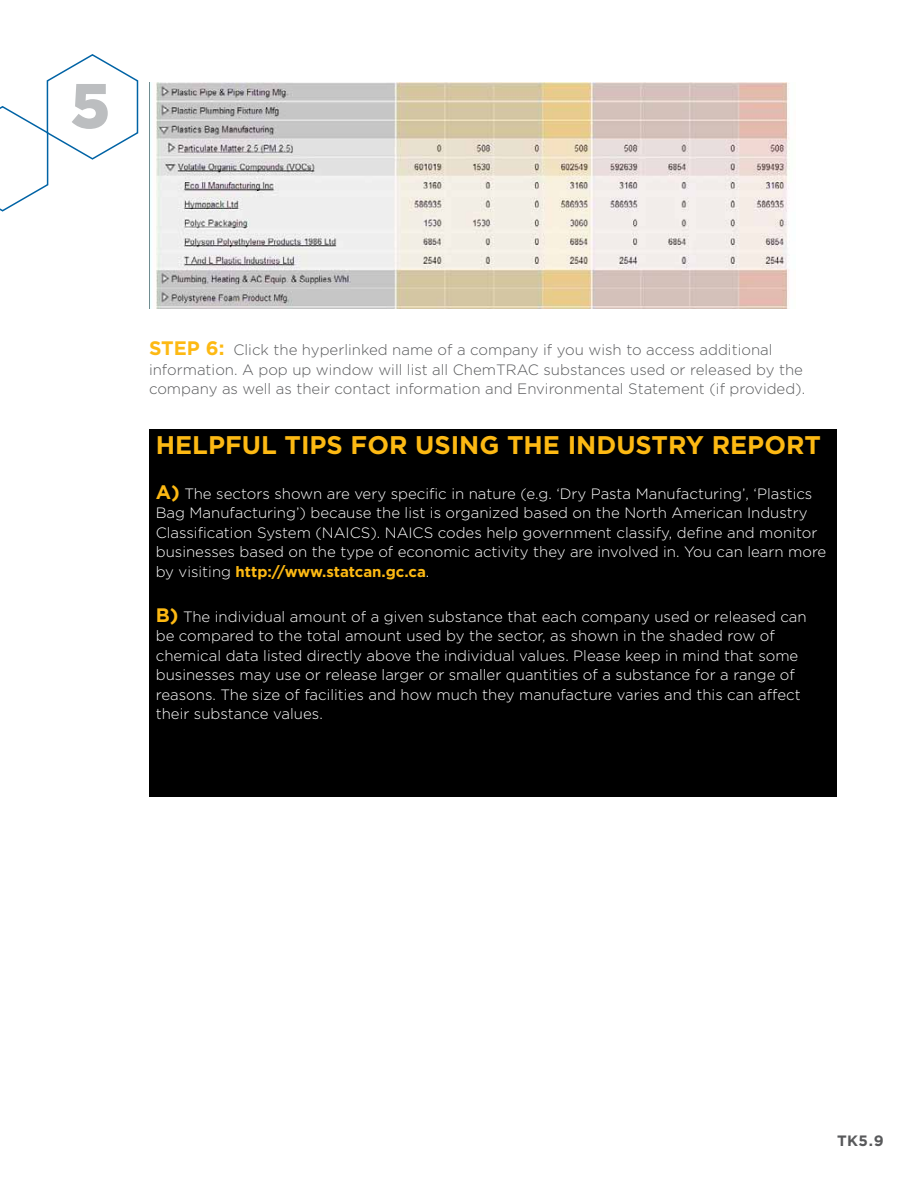
<style>
.page{position:relative;width:918px;height:1188px;background:#fff}
.page>*{position:absolute;margin:0;border:0;box-sizing:border-box;transform-origin:0 0}
.t1{font:900 63px "Gotham";color:#bcbec0}
.t2{font:700 25.5px "Gotham";color:#fdb913}
.t3{font:300 15px/19.5px "Gotham";color:#fff}
.t4{font:300 15px/19.5px "Gotham";color:#58595b}
.t5{font:700 15px "Gotham";color:#58595b}
.s1{font-weight:700;font-size:19.5px;color:#fdb913}
.s2{font-weight:700;color:#fdb913}
</style>
<div class="page">
<img style="left:149px;top:82px;width:641px;height:226px">
<svg style="left:0;top:54px;width:139px;height:158px"></svg>
<div style="left:149px;top:429px;width:688px;height:367px;background:#000"></div>
<h1 class="t1" style="left:70px;top:69px;width:41px">5</h1>
<p class="t4" style="left:149px;top:340px;width:658px"><span class="s1">STEP 6:</span> Click the hyperlinked name of a company if you wish to access additional information. A pop up window will list all ChemTRAC substances used or released by the company as well as their contact information and Environmental Statement (if provided).</p>
<h2 class="t2" style="left:156px;top:430px;width:514px">H ELPFUL TIPS FOR USI NG THE INDUSTRY</h2>
<h2 class="t2" style="left:712px;top:430px;width:92px">REPORT</h2>
<p class="t3" style="left:156px;top:484px;width:672px"><span class="s1">A)</span> The sectors shown are very specific in nature (e.g. ‘Dry Pasta Manufacturing’, ‘Plastics Bag Manufacturing’) because the list is organized based on the North American Industry Classification System (NAICS). NAICS codes help government classify, define and monitor businesses based on the type of economic activity they are involved in. You can learn more by visiting <span class="s2">HTTP://WWW.STATCAN.GC.CA</span>.</p>
<p class="t3" style="left:156px;top:607px;width:652px"><span class="s1">B)</span> The individual amount of a given substance that each company used or released can be compared to the total amount used by the sector, as shown in the shaded row of chemical data listed directly above the individual values. Please keep in mind that some businesses may use or release larger or smaller quantities of a substance for a range of reasons. The size of facilities and how much they manufacture varies and this can affect their substance values.</p>
<p class="t5" style="left:837px;top:1132px;width:48px">TK5.9</p>
</div>
